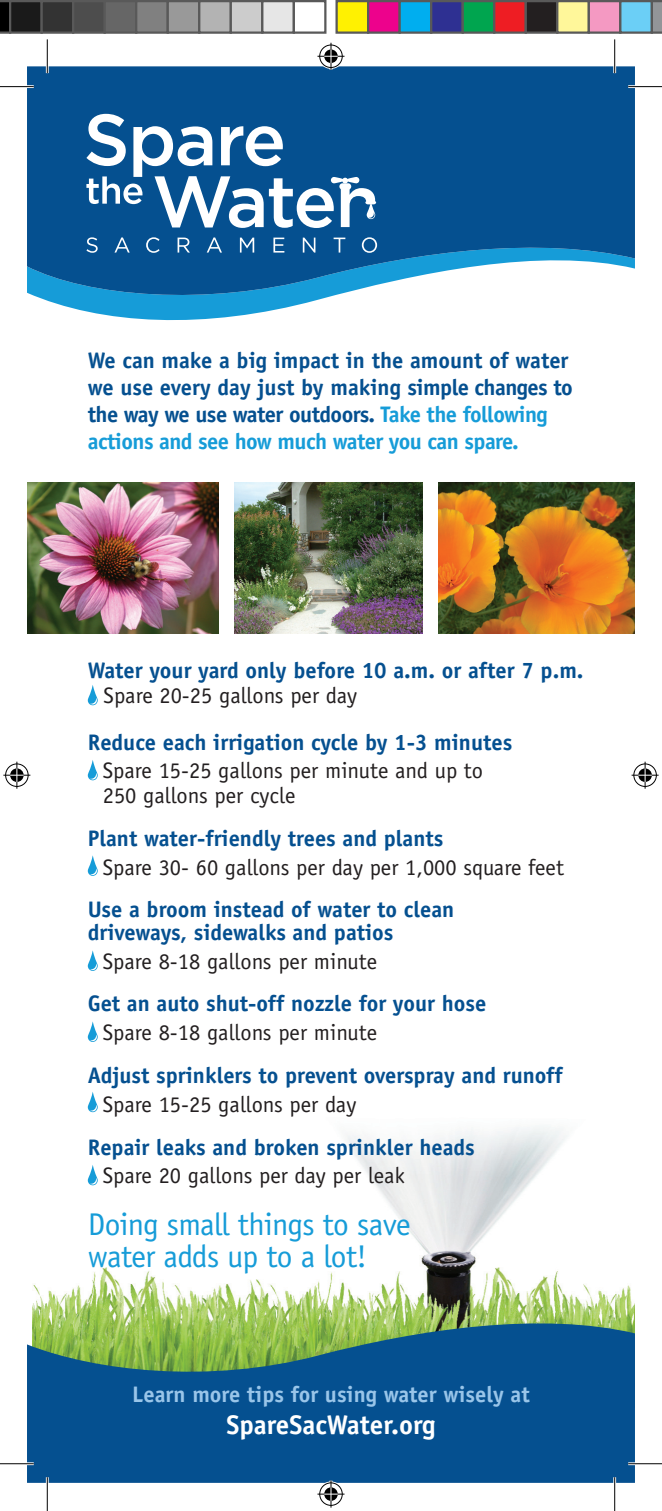
<style>
.page{position:relative;width:662px;height:1511px;background:#fff}
.page>*{position:absolute;margin:0;border:0;box-sizing:border-box;transform-origin:0 0}
.t1{font:31.5px/31.5px "Officina Sans";letter-spacing:-.02em;color:#169cd8}
.t2{font:700 27px "Officina Sans";color:#fff}
.t3{font:700 22.5px/22.5px "Officina Sans";color:#055090}
.t4{font:22.5px/24.8px "Officina Sans";color:#231f20}
.t5{font:700 22.5px/27px "Officina Sans";letter-spacing:-.025em;color:#055090}
.t6{font:700 22.5px "Officina Sans";color:#99c5e9}
.s1{color:#169cd8}
</style>
<div class="page">
<img style="left:33px;top:1106px;width:601px;height:205px">
<svg style="left:27px;top:1311px;width:607px;height:172px;fill:#055090"></svg>
<svg style="left:68px;top:307px;width:220px;height:14px;fill:#169cd8"></svg>
<svg style="left:27px;top:66px;width:607px;height:241px;fill:#055090"></svg>
<svg style="left:88px;top:760px;width:10px;height:20px"></svg>
<svg style="left:90px;top:773px;width:7px;height:6px"></svg>
<svg style="left:88px;top:855px;width:10px;height:21px"></svg>
<svg style="left:90px;top:868px;width:7px;height:7px"></svg>
<svg style="left:88px;top:950px;width:10px;height:21px"></svg>
<svg style="left:90px;top:963px;width:7px;height:7px"></svg>
<svg style="left:88px;top:1021px;width:10px;height:21px"></svg>
<svg style="left:90px;top:1034px;width:7px;height:7px"></svg>
<svg style="left:88px;top:1092px;width:10px;height:20px"></svg>
<svg style="left:90px;top:1105px;width:7px;height:6px"></svg>
<svg style="left:88px;top:1165px;width:10px;height:20px"></svg>
<svg style="left:90px;top:1178px;width:7px;height:6px"></svg>
<svg style="left:86px;top:114px;width:248px;height:114px"></svg>
<svg style="left:339px;top:183px;width:12px;height:7px"></svg>
<div style="left:331px;top:177px;width:13px;height:6px;background:#fff;border-radius:3px"></div>
<svg style="left:341px;top:178px;width:35px;height:49px"></svg>
<svg style="left:86px;top:237px;width:12px;height:16px"></svg>
<svg style="left:114px;top:237px;width:16px;height:16px"></svg>
<svg style="left:146px;top:237px;width:14px;height:16px"></svg>
<svg style="left:177px;top:238px;width:13px;height:15px"></svg>
<svg style="left:207px;top:237px;width:15px;height:16px"></svg>
<svg style="left:240px;top:238px;width:14px;height:15px"></svg>
<svg style="left:273px;top:238px;width:11px;height:15px"></svg>
<svg style="left:303px;top:238px;width:12px;height:15px"></svg>
<svg style="left:333px;top:238px;width:12px;height:15px"></svg>
<svg style="left:362px;top:237px;width:15px;height:16px"></svg>
<img style="left:27px;top:483px;width:192px;height:150px">
<img style="left:234px;top:483px;width:188px;height:150px">
<img style="left:438px;top:483px;width:196px;height:150px">
<svg style="left:88px;top:685px;width:10px;height:20px"></svg>
<svg style="left:90px;top:698px;width:7px;height:6px"></svg>
<hr style="left:0;top:85px;width:34px;height:3px;background:#fff">
<hr style="left:628px;top:85px;width:34px;height:3px;background:#fff">
<hr style="left:0;top:1462px;width:34px;height:3px;background:#fff">
<hr style="left:628px;top:1462px;width:34px;height:3px;background:#fff">
<hr style="left:46px;top:39px;width:3px;height:34px;background:#fff">
<hr style="left:46px;top:1477px;width:3px;height:34px;background:#fff">
<hr style="left:613px;top:39px;width:3px;height:34px;background:#fff">
<hr style="left:613px;top:1477px;width:3px;height:34px;background:#fff">
<hr style="left:0;top:86px;width:34px;height:1px;background:#000">
<hr style="left:628px;top:86px;width:34px;height:1px;background:#000">
<hr style="left:0;top:1463px;width:34px;height:1px;background:#000">
<hr style="left:628px;top:1463px;width:34px;height:1px;background:#000">
<hr style="left:47px;top:39px;width:1px;height:34px;background:#000">
<hr style="left:47px;top:1477px;width:1px;height:34px;background:#000">
<hr style="left:614px;top:39px;width:1px;height:34px;background:#000">
<hr style="left:614px;top:1477px;width:1px;height:34px;background:#000">
<svg style="left:317px;top:43px;width:27px;height:27px"></svg>
<svg style="left:317px;top:1480px;width:27px;height:28px"></svg>
<svg style="left:3px;top:762px;width:27px;height:27px"></svg>
<svg style="left:631px;top:762px;width:27px;height:27px"></svg>
<svg style="left:0;top:0;width:9px;height:34px"></svg>
<div style="left:10px;top:1px;width:32px;height:32px;background:#1a1a1a"></div>
<div style="left:9px;top:0;width:34px;height:34px;border:2px solid #595959"></div>
<div style="left:42px;top:1px;width:31px;height:32px;background:#333"></div>
<div style="left:40px;top:0;width:34px;height:34px;border:2px solid #595959"></div>
<div style="left:73px;top:1px;width:32px;height:32px;background:#4d4d4d"></div>
<div style="left:72px;top:0;width:34px;height:34px;border:2px solid #595959"></div>
<div style="left:105px;top:1px;width:31px;height:32px;background:#666"></div>
<div style="left:104px;top:0;width:33px;height:34px;border:2px solid #595959"></div>
<div style="left:136px;top:1px;width:32px;height:32px;background:#808080"></div>
<div style="left:135px;top:0;width:34px;height:34px;border:2px solid #595959"></div>
<div style="left:168px;top:1px;width:31px;height:32px;background:#999"></div>
<div style="left:166px;top:0;width:34px;height:34px;border:2px solid #595959"></div>
<div style="left:199px;top:1px;width:32px;height:32px;background:#b3b3b3"></div>
<div style="left:198px;top:0;width:34px;height:34px;border:2px solid #595959"></div>
<div style="left:231px;top:1px;width:31px;height:32px;background:#ccc"></div>
<div style="left:230px;top:0;width:33px;height:34px;border:2px solid #595959"></div>
<div style="left:262px;top:1px;width:32px;height:32px;background:#e6e6e6"></div>
<div style="left:261px;top:0;width:34px;height:34px;border:2px solid #595959"></div>
<div style="left:292px;top:0;width:34px;height:34px;border:2px solid #595959"></div>
<div style="left:336px;top:1px;width:32px;height:32px;background:#fff101"></div>
<div style="left:335px;top:0;width:34px;height:34px;border:2px solid #595959"></div>
<div style="left:368px;top:1px;width:31px;height:32px;background:#ed028c"></div>
<div style="left:367px;top:0;width:33px;height:34px;border:2px solid #595959"></div>
<div style="left:399px;top:1px;width:32px;height:32px;background:#00aeef"></div>
<div style="left:398px;top:0;width:34px;height:34px;border:2px solid #595959"></div>
<div style="left:431px;top:1px;width:31px;height:32px;background:#2e3092"></div>
<div style="left:430px;top:0;width:34px;height:34px;border:2px solid #595959"></div>
<div style="left:462px;top:1px;width:32px;height:32px;background:#00a54f"></div>
<div style="left:461px;top:0;width:34px;height:34px;border:2px solid #595959"></div>
<div style="left:494px;top:1px;width:31px;height:32px;background:#ee1d23"></div>
<div style="left:493px;top:0;width:33px;height:34px;border:2px solid #595959"></div>
<div style="left:525px;top:1px;width:32px;height:32px;background:#231f20"></div>
<div style="left:524px;top:0;width:34px;height:34px;border:2px solid #595959"></div>
<div style="left:557px;top:1px;width:31px;height:32px;background:#fff79a"></div>
<div style="left:556px;top:0;width:34px;height:34px;border:2px solid #595959"></div>
<div style="left:588px;top:1px;width:32px;height:32px;background:#f499c2"></div>
<div style="left:587px;top:0;width:34px;height:34px;border:2px solid #595959"></div>
<div style="left:620px;top:1px;width:31px;height:32px;background:#6bcff6"></div>
<div style="left:619px;top:0;width:33px;height:34px;border:2px solid #595959"></div>
<svg style="left:650px;top:0;width:12px;height:34px"></svg>
<p class="t5" style="left:88px;top:346px;width:486px">We can make a big impact in the amount of water we use every day just by making simple changes to the way we use water outdoors. <span class="s1">Take the following actions and see how much water you can spare.</span></p>
<p class="t3" style="left:88px;top:659px;width:497px">Water your yard only before 10 a.m. or after 7 p.m.</p>
<p class="t4" style="left:104px;top:683px;width:255px">Spare 20-25 gallons per day</p>
<p class="t3" style="left:88px;top:730px;width:426px">Reduce each irrigation cycle by 1-3 minutes</p>
<p class="t4" style="left:103px;top:758px;width:382px">Spare 15-25 gallons per minute and up to<br>250 gallons per cycle</p>
<p class="t3" style="left:88px;top:827px;width:357px">Plant water-friendly trees and plants</p>
<p class="t4" style="left:103px;top:855px;width:462px">Spare 30- 60 gallons per day per 1,000 square feet</p>
<p class="t3" style="left:88px;top:898px;width:368px">Use a broom instead of water to clean driveways, sidewalks and patios</p>
<p class="t4" style="left:103px;top:949px;width:276px">Spare 8-18 gallons per minute</p>
<p class="t3" style="left:88px;top:992px;width:400px">Get an auto shut-off nozzle for your hose</p>
<p class="t4" style="left:103px;top:1020px;width:276px">Spare 8-18 gallons per minute</p>
<p class="t3" style="left:88px;top:1064px;width:476px">Adjust sprinklers to prevent overspray and runoff</p>
<p class="t4" style="left:103px;top:1092px;width:255px">Spare 15-25 gallons per day</p>
<p class="t3" style="left:88px;top:1135px;width:388px">Repair leaks and broken sprinkler heads</p>
<p class="t4" style="left:103px;top:1163px;width:303px">Spare 20 gallons per day per leak</p>
<h1 class="t1" style="left:88px;top:1209px;width:324px">Doing small things to save water adds up to a lot!</h1>
<p class="t6" style="left:132px;top:1380px;width:399px">Learn more tips for using water wisely at</p>
<p class="t2" style="left:226px;top:1408px;width:211px">SpareSacWater.org</p>
</div>
